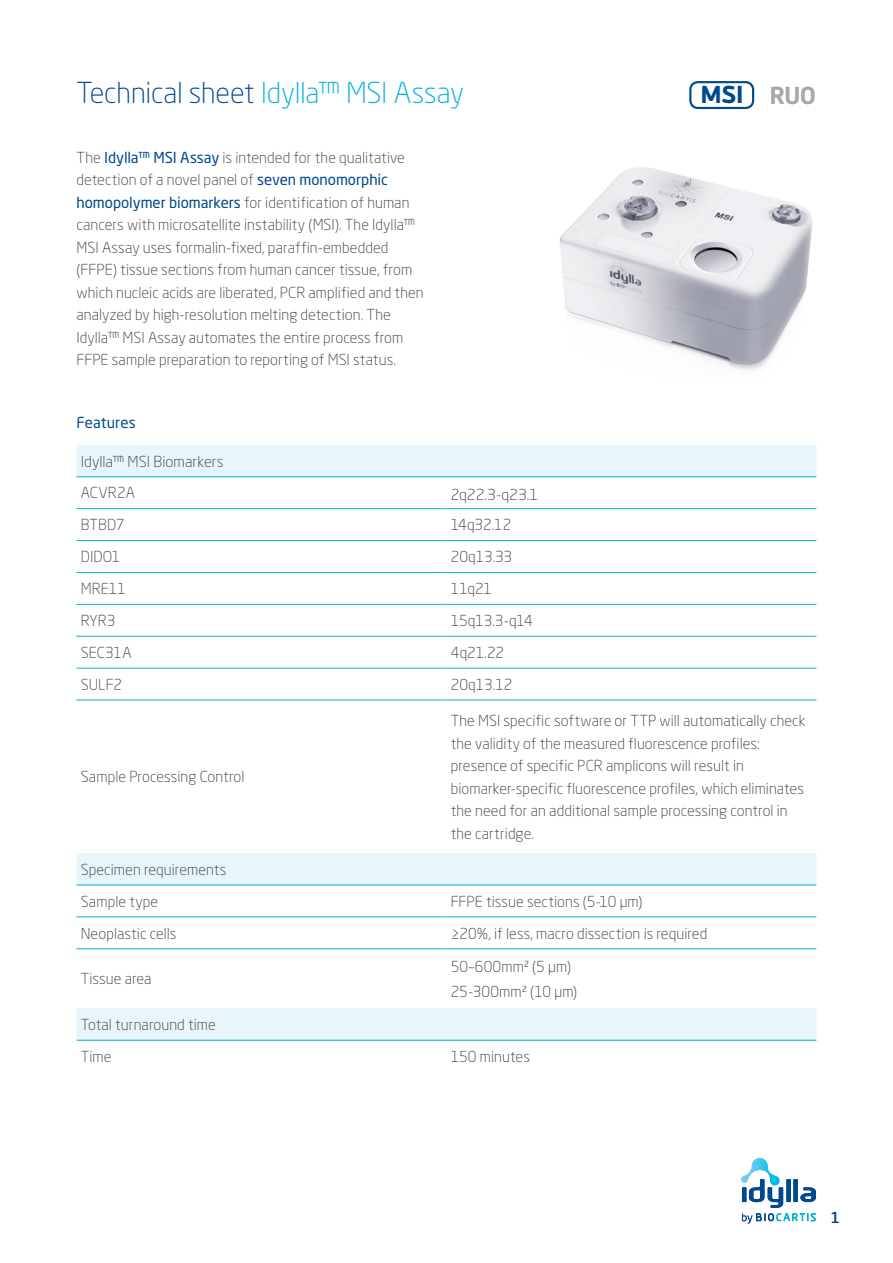
<style>
.page{position:relative;width:893px;height:1263px;background:#fff}
.page>*{position:absolute;margin:0;border:0;box-sizing:border-box;transform-origin:0 0}
.t1{font:300 28.5px "Neo Sans Std";letter-spacing:-.01em;color:#00b1d9}
.t2{font:700 24.45px "PF Beau Sans Pro";color:#01498e}
.t3{font:300 15px/22.5px "Neo Sans Std";letter-spacing:.005em;color:#3e3e3f}
.t4{font:15px "Neo Sans Std";letter-spacing:.005em;color:#01498e}
.s1{color:#01498e}
.s2{font-weight:400;color:#01498e}
.s3{font-family:"Neo Sans Std";font-weight:500;font-size:22.95px;color:#a8a9ad}
</style>
<div class="page">
<div style="left:689px;top:81px;width:65px;height:28px;border:2px solid #01498e;border-radius:8px"></div>
<svg style="left:741px;top:1158px;width:75px;height:65px"></svg>
<svg style="left:77px;top:445px;width:739px;height:595px"></svg>
<hr style="left:446px;top:604px;width:370px;height:1px;background:#00b1d9">
<hr style="left:77px;top:476px;width:369px;height:1px;background:#00b1d9">
<hr style="left:446px;top:476px;width:370px;height:1px;background:#00b1d9">
<hr style="left:77px;top:508px;width:369px;height:1px;background:#00b1d9">
<hr style="left:77px;top:540px;width:369px;height:1px;background:#00b1d9">
<hr style="left:77px;top:572px;width:369px;height:1px;background:#00b1d9">
<hr style="left:77px;top:604px;width:369px;height:1px;background:#00b1d9">
<hr style="left:77px;top:636px;width:369px;height:1px;background:#00b1d9">
<hr style="left:77px;top:668px;width:369px;height:1px;background:#00b1d9">
<hr style="left:77px;top:700px;width:369px;height:1px;background:#00b1d9">
<hr style="left:77px;top:885px;width:369px;height:1px;background:#00b1d9">
<hr style="left:77px;top:917px;width:369px;height:1px;background:#00b1d9">
<hr style="left:77px;top:948px;width:369px;height:1px;background:#00b1d9">
<hr style="left:77px;top:1040px;width:369px;height:1px;background:#00b1d9">
<hr style="left:446px;top:636px;width:370px;height:1px;background:#00b1d9">
<hr style="left:446px;top:668px;width:370px;height:1px;background:#00b1d9">
<hr style="left:446px;top:700px;width:370px;height:1px;background:#00b1d9">
<hr style="left:446px;top:885px;width:370px;height:1px;background:#00b1d9">
<hr style="left:446px;top:917px;width:370px;height:1px;background:#00b1d9">
<hr style="left:446px;top:948px;width:370px;height:1px;background:#00b1d9">
<hr style="left:446px;top:1040px;width:370px;height:1px;background:#00b1d9">
<hr style="left:446px;top:508px;width:370px;height:1px;background:#00b1d9">
<hr style="left:446px;top:540px;width:370px;height:1px;background:#00b1d9">
<hr style="left:446px;top:572px;width:370px;height:1px;background:#00b1d9">
<img style="left:559px;top:167px;width:254px;height:203px">
<h1 class="t1" style="left:77px;top:75px;width:389px"><span class="s1">Technical sheet</span> Idylla™ MSI Assay</h1>
<p class="t3" style="left:77px;top:146px;width:349px">The <span class="s2">Idylla™ MSI Assay</span> is intended for the qualitative detection of a novel panel of <span class="s2">seven monomorphic homopolymer biomarkers</span> for identification of human cancers with microsatellite instability (MSI). The Idylla™ MSI Assay uses formalin-fixed, paraffin-embedded (FFPE) tissue sections from human cancer tissue, from which nucleic acids are liberated, PCR amplified and then analyzed by high-resolution melting detection. The Idylla™ MSI Assay automates the entire process from FFPE sample preparation to reporting of MSI status.</p>
<p class="t4" style="left:77px;top:413px;width:61px">Features</p>
<p class="t3" style="left:81px;top:445px;width:144px;line-height:32px">Idylla™ MSI Biomarkers<br>ACVR2A</p>
<p class="t3" style="left:451px;top:483px;width:89px">2q22.3-q23.1</p>
<p class="t3" style="left:81px;top:513px;width:45px">BTBD7</p>
<p class="t3" style="left:451px;top:513px;width:62px">14q32.12</p>
<p class="t3" style="left:81px;top:545px;width:41px">DIDO1</p>
<p class="t3" style="left:451px;top:545px;width:63px">20q13.33</p>
<p class="t3" style="left:81px;top:577px;width:47px">MRE11</p>
<p class="t3" style="left:451px;top:577px;width:43px">11q21</p>
<p class="t3" style="left:81px;top:609px;width:36px">RYR3</p>
<p class="t3" style="left:451px;top:609px;width:84px">15q13.3-q14</p>
<p class="t3" style="left:81px;top:641px;width:52px">SEC31A</p>
<p class="t3" style="left:451px;top:641px;width:55px">4q21.22</p>
<p class="t3" style="left:81px;top:673px;width:43px">SULF2</p>
<p class="t3" style="left:451px;top:673px;width:63px">20q13.12</p>
<h2 class="t2" style="left:700px;top:80px;width:117px">MSI <span class="s3">RUO</span></h2>
<p class="t3" style="left:81px;top:765px;width:165px">Sample Processing Control</p>
<p class="t3" style="left:81px;top:853px;width:147px;line-height:32px">Specimen requirements<br>Sample type</p>
<p class="t3" style="left:451px;top:709px;width:356px">The MSI specific software or TTP will automatically check the validity of the measured fluorescence profiles: presence of specific PCR amplicons will result in biomarker-specific fluorescence profiles, which eliminates the need for an additional sample processing control in the cartridge.</p>
<p class="t3" style="left:451px;top:890px;width:193px">FFPE tissue sections (5-10 µm)</p>
<p class="t3" style="left:81px;top:922px;width:97px">Neoplastic cells</p>
<p class="t3" style="left:451px;top:922px;width:258px">≥20%, if less, macro dissection is required</p>
<p class="t3" style="left:81px;top:967px;width:72px">Tissue area</p>
<p class="t3" style="left:451px;top:953px;width:128px;line-height:25.5px">50–600mm² (5 µm)<br>25-300mm² (10 µm)</p>
<p class="t3" style="left:81px;top:1008px;width:137px;line-height:32px">Total turnaround time<br>Time</p>
<p class="t3" style="left:451px;top:1045px;width:81px">150 minutes</p>
<p class="t4" style="left:831px;top:1208px;width:11px">1</p>
</div>
